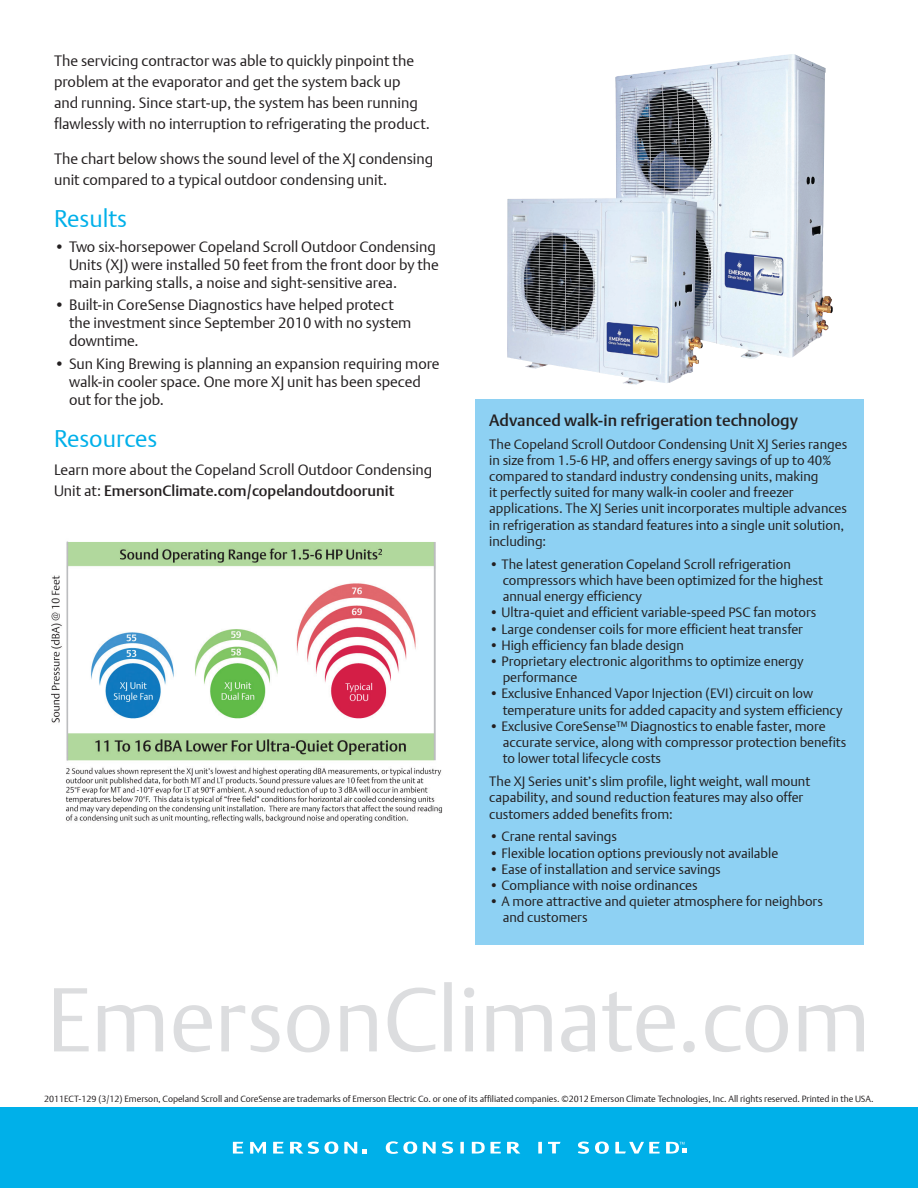
<style>
.page{position:relative;width:918px;height:1188px;background:#fff}
.page>*{position:absolute;margin:0;border:0;box-sizing:border-box;transform-origin:0 0}
.Subhead{font:24px "DTL Argo T Light";letter-spacing:-.005em;color:#00b0e9}
.t1{font:16.35px "DTL Argo T Medium";color:#231f20}
.Body{font:15px/21px "DTL Argo T Light";color:#231f20}
.Bullets{font:15px/18px "DTL Argo T Light";color:#231f20}
.Bullet_last_line___1{font:15px/18px "DTL Argo T Light";color:#231f20}
.t2{font:13.5px/16.2px "DTL Argo T Light";color:#231f20}
.t3{font:9px "DTL Argo T Light";color:#231f20}
.s1{font-family:"DTL Argo T Medium"}
</style>
<div class="page">
<div style="left:0;top:1107px;width:918px;height:81px;background:#00b0e9"></div>
<svg style="left:273px;top:1142px;width:11px;height:12px"></svg>
<svg style="left:233px;top:1142px;width:10px;height:12px"></svg>
<svg style="left:250px;top:1142px;width:16px;height:12px"></svg>
<svg style="left:290px;top:1142px;width:48px;height:12px"></svg>
<svg style="left:507px;top:1142px;width:13px;height:12px"></svg>
<svg style="left:595px;top:1142px;width:14px;height:12px"></svg>
<svg style="left:423px;top:1142px;width:13px;height:12px"></svg>
<svg style="left:442px;top:1142px;width:11px;height:12px"></svg>
<svg style="left:578px;top:1142px;width:11px;height:12px"></svg>
<svg style="left:460px;top:1142px;width:4px;height:12px"></svg>
<svg style="left:538px;top:1142px;width:4px;height:12px"></svg>
<svg style="left:548px;top:1142px;width:13px;height:11px"></svg>
<svg style="left:615px;top:1142px;width:45px;height:12px"></svg>
<svg style="left:472px;top:1142px;width:29px;height:12px"></svg>
<svg style="left:386px;top:1141px;width:31px;height:13px"></svg>
<svg style="left:344px;top:1142px;width:22px;height:12px"></svg>
<svg style="left:666px;top:1142px;width:21px;height:12px"></svg>
<svg style="left:54px;top:982px;width:810px;height:70px"></svg>
<img style="left:51px;top:541px;width:392px;height:282px">
<div style="left:476px;top:400px;width:388px;height:545px;background:#8ed1f3"></div>
<img style="left:507px;top:54px;width:284px;height:312px">
<p class="Body" style="left:54px;top:50px;width:362px">The servicing contractor was able to quickly pinpoint the problem at the evaporator and get the system back up</p>
<p class="Body" style="left:54px;top:92px;width:378px">and running. Since start-up, the system has been running flawlessly with no interruption to refrigerating the product.</p>
<p class="Body" style="left:54px;top:148px;width:381px">The chart below shows the sound level of the XJ condensing unit compared to a typical outdoor condensing unit.</p>
<p class="Subhead" style="left:54px;top:204px;width:75px">Results</p>
<p class="Bullets" style="left:69px;top:238px;width:372px;text-indent:-15px">• Two six-horsepower Copeland Scroll Outdoor Condensing<br>Units (XJ) were installed 50 feet from the front door by the main parking stalls, a noise and sight-sensitive area.</p>
<p class="Bullets" style="left:69px;top:296px;width:344px;text-indent:-15px">• Built-in CoreSense Diagnostics have helped protect the investment since September 2010 with no system downtime.</p>
<p class="Bullet_last_line___1" style="left:69px;top:355px;width:372px;text-indent:-15px">• Sun King Brewing is planning an expansion requiring more walk-in cooler space. One more XJ unit has been speced out for the job.</p>
<p class="Subhead" style="left:54px;top:424px;width:105px">Resources</p>
<p class="Body" style="left:54px;top:459px;width:380px">Learn more about the Copeland Scroll Outdoor Condensing<br>Unit at: <span class="s1">EmersonClimate.com/copelandoutdoorunit</span></p>
<p class="t1" style="left:489px;top:410px;width:310px">Advanced walk-in refrigeration technology</p>
<p class="t2" style="left:489px;top:436px;width:359px">The Copeland Scroll Outdoor Condensing Unit XJ Series ranges in size from 1.5-6 HP, and offers energy savings of up to 40%</p>
<p class="t2" style="left:489px;top:468px;width:331px">compared to standard industry condensing units, making</p>
<p class="t2" style="left:489px;top:484px;width:306px">it perfectly suited for many walk-in cooler and freezer</p>
<p class="t2" style="left:489px;top:500px;width:359px">applications. The XJ Series unit incorporates multiple advances in refrigeration as standard features into a single unit solution, including:</p>
<p class="t2" style="left:503px;top:556px;width:322px;text-indent:-13px">• The latest generation Copeland Scroll refrigeration compressors which have been optimized for the highest annual energy efficiency</p>
<p class="t2" style="left:489px;top:604px;width:329px">• Ultra-quiet and efficient variable-speed PSC fan motors</p>
<p class="t2" style="left:489px;top:621px;width:315px">• Large condenser coils for more efficient heat transfer</p>
<p class="t2" style="left:489px;top:637px;width:196px">• High efficiency fan blade design</p>
<p class="t2" style="left:503px;top:653px;width:302px;text-indent:-13px">• Proprietary electronic algorithms to optimize energy performance</p>
<p class="t2" style="left:503px;top:685px;width:342px;text-indent:-13px">• Exclusive Enhanced Vapor Injection (EVI) circuit on low temperature units for added capacity and system efficiency</p>
<p class="t2" style="left:503px;top:718px;width:345px;text-indent:-13px">• Exclusive CoreSense™ Diagnostics to enable faster, more accurate service, along with compressor protection benefits to lower total lifecycle costs</p>
<p class="t2" style="left:489px;top:773px;width:322px">The XJ Series unit’s slim profile, light weight, wall mount</p>
<p class="t2" style="left:489px;top:789px;width:315px">capability, and sound reduction features may also offer</p>
<p class="t2" style="left:489px;top:806px;width:185px">customers added benefits from:</p>
<p class="t2" style="left:489px;top:828px;width:129px">• Crane rental savings</p>
<p class="t2" style="left:489px;top:845px;width:291px">• Flexible location options previously not available</p>
<p class="t2" style="left:489px;top:861px;width:233px">• Ease of installation and service savings</p>
<p class="t2" style="left:489px;top:877px;width:210px">• Compliance with noise ordinances</p>
<p class="t2" style="left:503px;top:893px;width:322px;text-indent:-13px">• A more attractive and quieter atmosphere for neighbors and customers</p>
<p class="t3" style="left:44px;top:1094px;width:831px">2011ECT-129 (3/12) Emerson, Copeland Scroll and CoreSense are trademarks of Emerson Electric Co. or one of its affiliated companies. ©2012 Emerson Climate Technologies, Inc. All rights reserved. Printed in the USA.</p>
</div>
